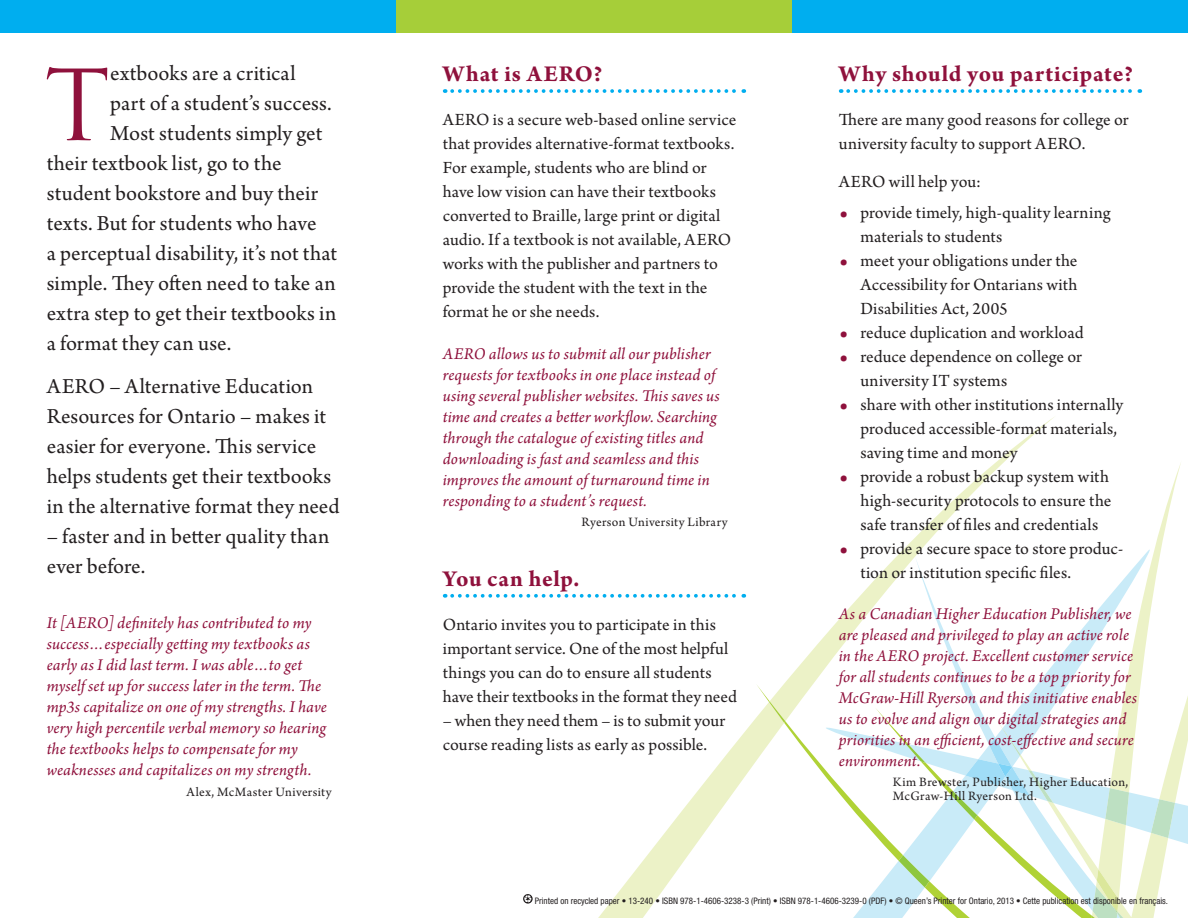
<style>
.page{position:relative;width:1188px;height:918px;background:#fff}
.page>*{position:absolute;margin:0;border:0;box-sizing:border-box;transform-origin:0 0}
.t1{font:95.4px "Trajan Pro";color:#8f113c}
.t2{font:700 24px "Arno Pro";letter-spacing:.03em;color:#8f113c}
.t3{font:22.5px/30px "Arno Pro";color:#231f20}
.t4{font:18px/24px "Arno Pro";color:#231f20}
.t5{font:italic 17.25px/21px "Arno Pro";letter-spacing:.005em;color:#8f113c}
.t6{font:13.5px/13.5px "Arno Pro";letter-spacing:.025em;color:#231f20}
.t7{font:condensed 9px "Helvetica Neue";color:#231f20}
.s1{font-weight:700;font-size:24px;color:#8f113c}
</style>
<div class="page">
<svg style="left:598px;top:417px;width:456px;height:501px"></svg>
<svg style="left:769px;top:701px;width:16px;height:22px"></svg>
<svg style="left:980px;top:461px;width:201px;height:257px"></svg>
<svg style="left:951px;top:718px;width:237px;height:200px"></svg>
<svg style="left:848px;top:89px;width:292px;height:4px"></svg>
<svg style="left:452px;top:89px;width:292px;height:4px"></svg>
<svg style="left:452px;top:594px;width:292px;height:4px"></svg>
<div style="left:0;top:0;width:396px;height:32px;background:#00aeef"></div>
<div style="left:396px;top:0;width:396px;height:32px;background:#a6ce39"></div>
<div style="left:792px;top:0;width:396px;height:32px;background:#00aeef"></div>
<svg style="left:523px;top:894px;width:10px;height:10px"></svg>
<svg style="left:524px;top:895px;width:7px;height:8px"></svg>
<p class="t1" style="left:44px;top:45px;width:67px">T</p>
<p class="t3" style="left:110px;top:59px;width:187px">extbooks are a critical</p>
<p class="t3" style="left:110px;top:89px;width:223px">part of a student’s success.</p>
<p class="t3" style="left:110px;top:119px;width:213px">Most students simply get</p>
<p class="t3" style="left:47px;top:149px;width:236px">their textbook list, go to the</p>
<p class="t3" style="left:47px;top:179px;width:273px">student bookstore and buy their</p>
<p class="t3" style="left:47px;top:209px;width:271px">texts. But for students who have</p>
<p class="t3" style="left:47px;top:239px;width:292px">a perceptual disability, it’s not that</p>
<p class="t3" style="left:47px;top:269px;width:290px">simple. They often need to take an</p>
<p class="t3" style="left:47px;top:299px;width:291px">extra step to get their textbooks in</p>
<p class="t3" style="left:47px;top:329px;width:186px">a format they can use.</p>
<p class="t3" style="left:47px;top:373px;width:294px">AERO – Alternative Education Resources for Ontario – makes it easier for everyone. This service helps students get their textbooks in the alternative format they need</p>
<p class="t3" style="left:47px;top:523px;width:284px">– faster and in better quality than ever before.</p>
<p class="t5" style="left:47px;top:614px;width:281px">It [AERO] definitely has contributed to my success…especially getting my textbooks as early as I did last term. I was able…to get myself set up for success later in the term. The mp3s capitalize on one of my strengths. I have very high percentile verbal memory so hearing the textbooks helps to compensate for my weaknesses and capitalizes on my strength.</p>
<p class="t6" style="left:187px;top:785px;width:147px">Alex, McMaster University</p>
<h1 class="t2" style="left:443px;top:60px;width:161px">What is AERO?</h1>
<p class="t4" style="left:443px;top:109px;width:295px">AERO is a secure web-based online service that provides alternative-format textbooks.<br>For example, students who are blind or have low vision can have their textbooks converted to Braille, large print or digital audio. If a textbook is not available, AERO works with the publisher and partners to provide the student with the text in the format he or she needs.</p>
<p class="t5" style="left:443px;top:344px;width:279px">AERO allows us to submit all our publisher requests for textbooks in one place instead of using several publisher websites. This saves us time and creates a better workflow. Searching through the catalogue of existing titles and downloading is fast and seamless and this improves the amount of turnaround time in responding to a student’s request.</p>
<p class="t6" style="left:582px;top:516px;width:148px">Ryerson University Library</p>
<h1 class="t2" style="left:443px;top:565px;width:138px">You can help.</h1>
<p class="t4" style="left:443px;top:614px;width:296px">Ontario invites you to participate in this important service. One of the most helpful things you can do to ensure all students have their textbooks in the format they need</p>
<p class="t4" style="left:443px;top:710px;width:284px">– when they need them – is to submit your course reading lists as early as possible.</p>
<h1 class="t2" style="left:839px;top:60px;width:296px">Why should you participate?</h1>
<p class="t4" style="left:839px;top:109px;width:291px">There are many good reasons for college or</p>
<p class="t4" style="left:839px;top:126px;width:248px;line-height:37.5px">university faculty to support AERO.<br>AERO will help you:</p>
<p class="t4" style="left:860px;top:201px;width:252px;text-indent:-22px"><span class="s1">•</span> provide timely, high-quality learning materials to students</p>
<p class="t4" style="left:860px;top:249px;width:219px;text-align:justify;text-indent:-22px"><span class="s1">•</span> meet your obligations under the Accessibility for Ontarians with Disabilities Act, 2005</p>
<p class="t4" style="left:839px;top:321px;width:246px"><span class="s1">•</span> reduce duplication and workload</p>
<p class="t2" style="left:839px;top:342px;width:11px">•</p>
<p class="t4" style="left:860px;top:345px;width:223px">reduce dependence on college or</p>
<p class="t4" style="left:860px;top:369px;width:148px">university IT systems</p>
<p class="t4" style="left:860px;top:393px;width:265px;text-indent:-22px"><span class="s1">•</span> share with other institutions internally produced accessible-format materials, saving time and money</p>
<p class="t4" style="left:860px;top:465px;width:252px;text-indent:-22px"><span class="s1">•</span> provide a robust backup system with high-security protocols to ensure the safe transfer of files and credentials</p>
<p class="t4" style="left:860px;top:537px;width:264px;text-indent:-22px"><span class="s1">•</span> provide a secure space to store produc&shy;tion or institution specific files.</p>
<p class="t5" style="left:839px;top:604px;width:300px">As a Canadian Higher Education Publisher, we are pleased and privileged to play an active role in the AERO project. Excellent customer service for all students continues to be a top priority for McGraw-Hill Ryerson and this initiative enables us to evolve and align our digital strategies and priorities in an efficient, cost-effective and secure environment.</p>
<p class="t6" style="left:893px;top:776px;width:237px">Kim Brewster, Publisher, Higher Education,<br>McGraw-Hill Ryerson Ltd.</p>
<p class="t7" style="left:535px;top:895px;width:635px">Printed on recycled paper • 13-240 • ISBN 978-1-4606-3238-3 (Print) • ISBN 978-1-4606-3239-0 (PDF) • © Queen’s Printer for Ontario, 2013 • Cette publication est disponible en français.</p>
</div>
